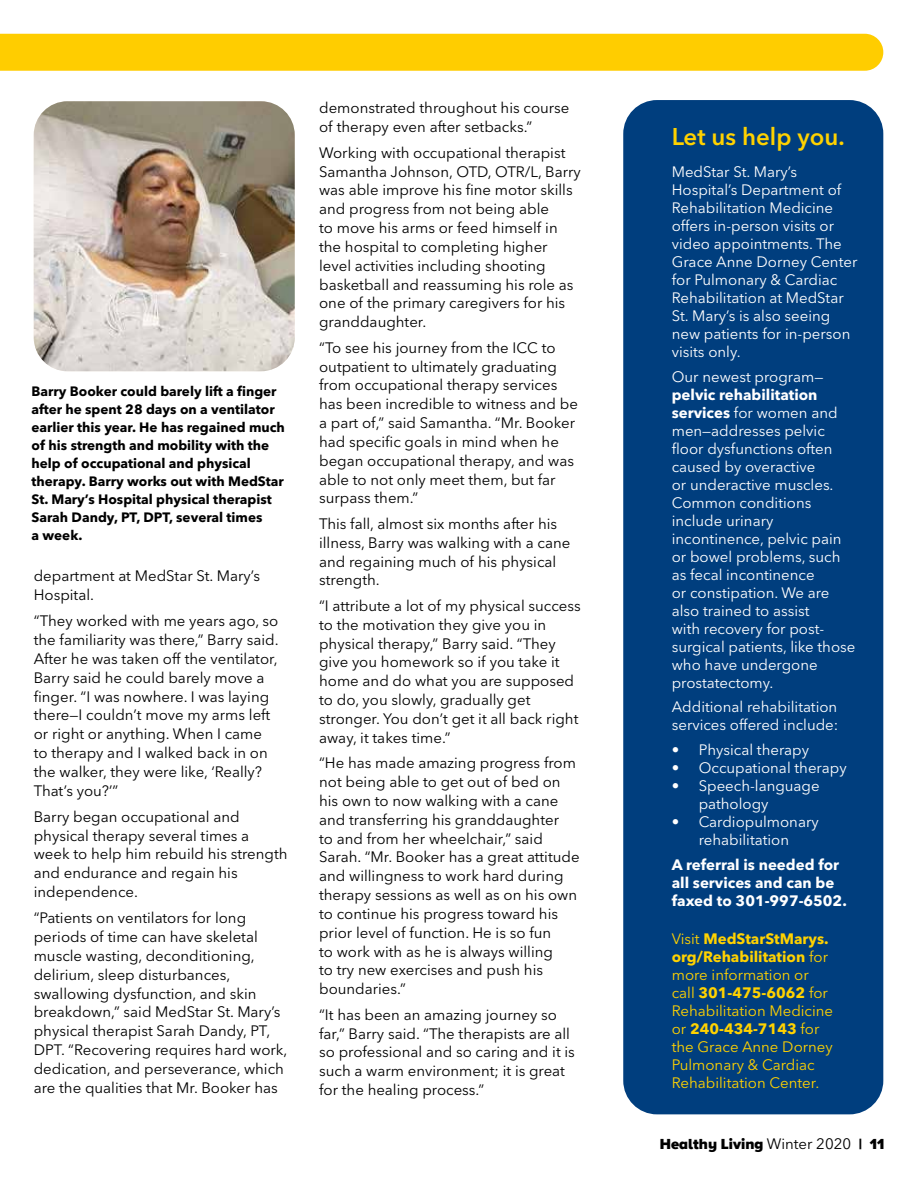
<style>
.page{position:relative;width:918px;height:1188px;background:#fff}
.page>*{position:absolute;margin:0;border:0;box-sizing:border-box;transform-origin:0 0}
.t1{font:600 24px "Avenir Next LT Pro";color:#ffd200}
.t2{font:15px/18.9px "Avenir Next LT Pro";color:#000}
.t3{font:15px/18px "Avenir Next LT Pro";color:#fff}
.t4{font:15px/18px "Avenir Next LT Pro";color:#ffd200}
.t5{font:700 15px/18px "Avenir Next LT Pro";color:#fff}
.t6{font:900 15px "Proxima Nova A";color:#000}
.t7{font:700 13.5px/18px "Avenir Next LT Pro";color:#000}
.s1{font-weight:700}
.s2{font-family:"Avenir Next LT Pro";font-weight:400}
</style>
<div class="page">
<div style="left:623px;top:100px;width:260px;height:1014px;background:#003e7e;border-radius:34px"></div>
<div style="left:0;top:34px;width:883px;height:37px;background:#ffcd00"></div>
<img style="left:34px;top:101px;width:261px;height:270px">
<p class="t7" style="left:32px;top:382px;width:255px">Barry Booker could barely lift a finger after he spent 28 days on a ventilator earlier this year. He has regained much of his strength and mobility with the help of occupational and physical therapy. Barry works out with MedStar St. Mary’s Hospital physical therapist Sarah Dandy, PT, DPT, several times<br>a week.</p>
<p class="t2" style="left:34px;top:567px;width:228px">department at MedStar St. Mary’s<br>Hospital.</p>
<p class="t2" style="left:34px;top:611px;width:246px">“They worked with me years ago, so the familiarity was there,” Barry said.<br>After he was taken off the ventilator,<br>Barry said he could barely move a finger. “I was nowhere. I was laying there—I couldn’t move my arms left or right or anything. When I came to therapy and I walked back in on the walker, they were like, ‘Really?<br>That’s you?’”</p>
<p class="t2" style="left:34px;top:807px;width:255px">Barry began occupational and physical therapy several times a week to help him rebuild his strength and endurance and regain his independence.</p>
<p class="t2" style="left:34px;top:908px;width:255px">“Patients on ventilators for long periods of time can have skeletal muscle wasting, deconditioning, delirium, sleep disturbances, swallowing dysfunction, and skin breakdown,” said MedStar St. Mary’s physical therapist Sarah Dandy, PT, DPT. “Recovering requires hard work, dedication, and perseverance, which are the qualities that Mr. Booker has</p>
<p class="t2" style="left:319px;top:99px;width:252px">demonstrated throughout his course of therapy even after setbacks.”</p>
<p class="t2" style="left:319px;top:143px;width:263px">Working with occupational therapist Samantha Johnson, OTD, OTR/L, Barry was able improve his fine motor skills and progress from not being able<br>to move his arms or feed himself in the hospital to completing higher level activities including shooting basketball and reassuming his role as one of the primary caregivers for his granddaughter.</p>
<p class="t2" style="left:319px;top:338px;width:260px">“To see his journey from the ICC to outpatient to ultimately graduating from occupational therapy services has been incredible to witness and be a part of,” said Samantha. “Mr. Booker had specific goals in mind when he began occupational therapy, and was able to not only meet them, but far surpass them.”</p>
<p class="t2" style="left:319px;top:514px;width:253px">This fall, almost six months after his illness, Barry was walking with a cane and regaining much of his physical strength.</p>
<p class="t2" style="left:319px;top:596px;width:263px">“I attribute a lot of my physical success to the motivation they give you in physical therapy,” Barry said. “They give you homework so if you take it home and do what you are supposed to do, you slowly, gradually get stronger. You don’t get it all back right away, it takes time.”</p>
<p class="t2" style="left:319px;top:754px;width:262px">“He has made amazing progress from not being able to get out of bed on his own to now walking with a cane and transferring his granddaughter<br>to and from her wheelchair,” said Sarah. “Mr. Booker has a great attitude and willingness to work hard during therapy sessions as well as on his own to continue his progress toward his prior level of function. He is so fun<br>to work with as he is always willing<br>to try new exercises and push his boundaries.”</p>
<p class="t2" style="left:319px;top:1005px;width:257px">“It has been an amazing journey so far,” Barry said. “The therapists are all so professional and so caring and it is such a warm environment; it is great for the healing process.”</p>
<h1 class="t1" style="left:672px;top:122px;width:174px">Let us help you.</h1>
<p class="t3" style="left:672px;top:163px;width:187px">MedStar St. Mary’s<br>Hospital’s Department of<br>Rehabilitation Medicine offers in-person visits or video appointments. The<br>Grace Anne Dorney Center for Pulmonary &amp; Cardiac<br>Rehabilitation at MedStar<br>St. Mary’s is also seeing new patients for in-person visits only.</p>
<p class="t3" style="left:672px;top:367px;width:153px">Our newest program—</p>
<p class="t3" style="left:672px;top:385px;width:185px"><span class="s1">pelvic rehabilitation services</span> for women and men—addresses pelvic floor dysfunctions often caused by overactive<br>or underactive muscles.<br>Common conditions include urinary incontinence, pelvic pain or bowel problems, such as fecal incontinence<br>or constipation. We are also trained to assist<br>with recovery for post&shy;surgical patients, like those who have undergone prostatectomy.</p>
<p class="t3" style="left:672px;top:698px;width:168px">Additional rehabilitation services offered include:</p>
<p class="t3" style="left:672px;top:741px;width:139px">• Physical therapy</p>
<p class="t3" style="left:672px;top:759px;width:176px">• Occupational therapy</p>
<p class="t3" style="left:699px;top:777px;width:122px;text-indent:-27px">• Speech-language pathology</p>
<p class="t3" style="left:672px;top:813px;width:149px;text-align:center">• Cardiopulmonary rehabilitation</p>
<p class="t5" style="left:672px;top:856px;width:177px">A referral is needed for all services and can be faxed to 301-997-6502.</p>
<p class="t4" style="left:672px;top:930px;width:163px">Visit <span class="s1">MedStarStMarys. org/Rehabilitation</span> for more information or call <span class="s1">301-475-6062</span> for<br>Rehabilitation Medicine or <span class="s1">240-434-7143</span> for the Grace Anne Dorney<br>Pulmonary &amp; Cardiac<br>Rehabilitation Center.</p>
<p class="t6" style="left:660px;top:1133px;width:226px">Healthy Living <span class="s2">Winter 2020</span> | 11</p>
</div>
